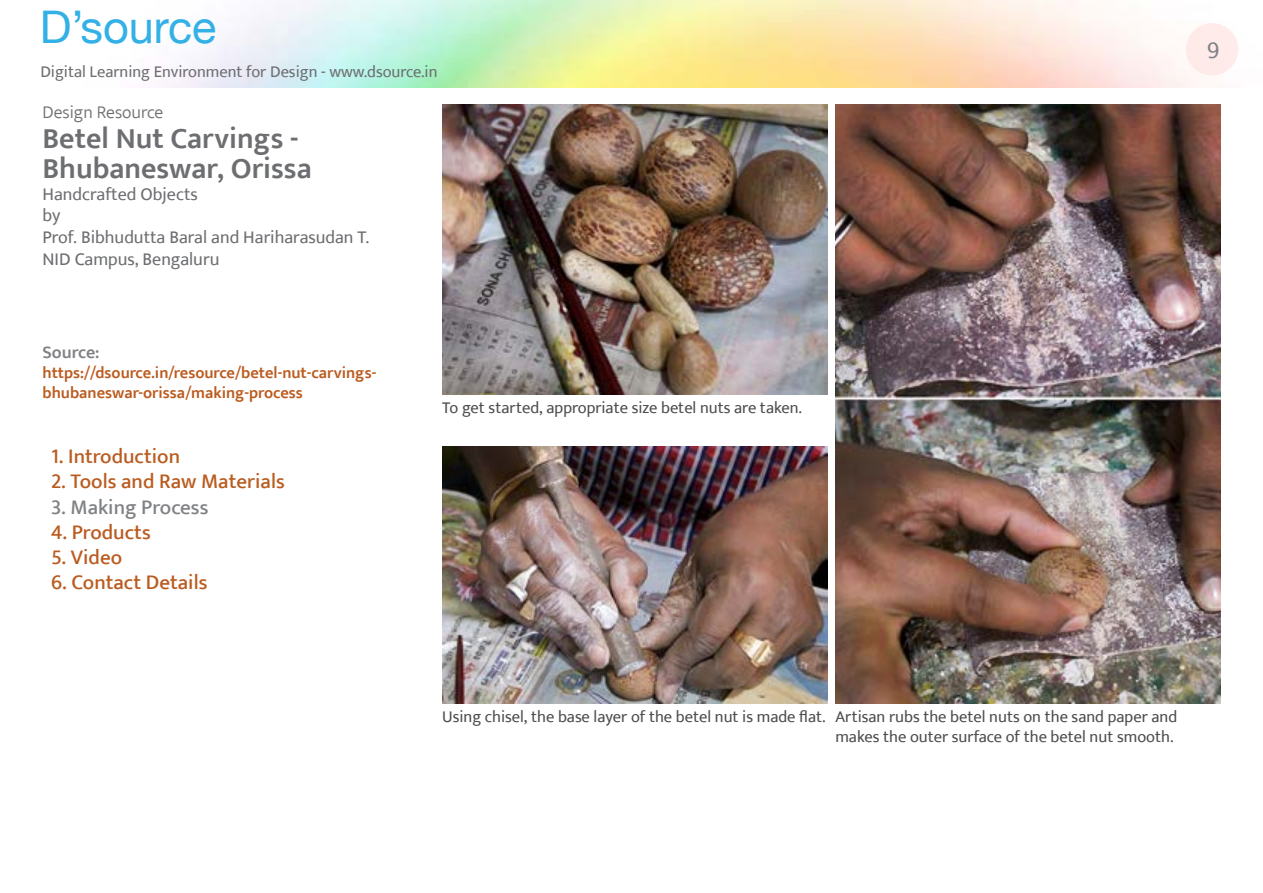
<style>
.page{position:relative;width:1263px;height:893px;background:#fff}
.page>*{position:absolute;margin:0;border:0;box-sizing:border-box;transform-origin:0 0}
.t1{font:45px "Helvetica Neue";color:#33b0e5}
.t2{font:600 30px/30px "Ek Mukta";color:#6d6e71}
.t3{font:24px "Ek Mukta";color:#808285}
.t4{font:500 21px "Ek Mukta";color:#ba5c20}
.t5{font:500 21px "Ek Mukta";color:#808285}
.t6{font:18px/21.6px "Ek Mukta";color:#6d6e71}
.t7{font:300 18px "Ek Mukta";color:#6d6e71}
.t8{font:600 18px "Ek Mukta";color:#808285}
.t9{font:16.5px/19.8px "Ek Mukta";color:#4d4d4f}
.t10{font:600 16.5px/19.8px "Ek Mukta";color:#bb5c20}
.t11{font:16.5px "Ek Mukta";color:#6d6e71}
</style>
<div class="page">
<div style="left:1186px;top:23px;width:52px;height:52px;background:#feebea;border-radius:50%"></div>
<img style="left:442px;top:105px;width:385px;height:289px">
<img style="left:835px;top:105px;width:385px;height:599px">
<img style="left:442px;top:446px;width:385px;height:258px">
<h1 class="t1" style="left:40px;top:0;width:178px">D’source</h1>
<p class="t11" style="left:40px;top:62px;width:399px">Digital Learning Environment for Design - www.dsource.in</p>
<p class="t7" style="left:43px;top:101px;width:122px">Design Resource</p>
<h2 class="t2" style="left:43px;top:123px;width:271px">Betel Nut Carvings -<br>Bhubaneswar, Orissa</h2>
<p class="t6" style="left:43px;top:183px;width:328px">Handcrafted Objects<br>by<br>Prof. Bibhudutta Baral and Hariharasudan T.<br>NID Campus, Bengaluru</p>
<p class="t8" style="left:43px;top:342px;width:59px">Source:</p>
<p class="t10" style="left:43px;top:363px;width:335px">https://dsource.in/resource/betel-nut-carvings&shy;bhubaneswar-orissa/making-process</p>
<p class="t4" style="left:51px;top:444px;width:131px">1. Introduction</p>
<p class="t4" style="left:51px;top:469px;width:235px">2. Tools and Raw Materials</p>
<p class="t5" style="left:51px;top:494px;width:159px">3. Making Process</p>
<p class="t4" style="left:51px;top:519px;width:101px">4. Products</p>
<p class="t4" style="left:51px;top:544px;width:73px">5. Video</p>
<p class="t4" style="left:51px;top:570px;width:158px">6. Contact Details</p>
<p class="t9" style="left:442px;top:397px;width:361px">To get started, appropriate size betel nuts are taken.</p>
<h3 class="t3" style="left:1207px;top:35px;width:14px">9</h3>
<p class="t9" style="left:442px;top:707px;width:385px">Using chisel, the base layer of the betel nut is made flat.</p>
<p class="t9" style="left:835px;top:707px;width:343px">Artisan rubs the betel nuts on the sand paper and makes the outer surface of the betel nut smooth.</p>
</div>
